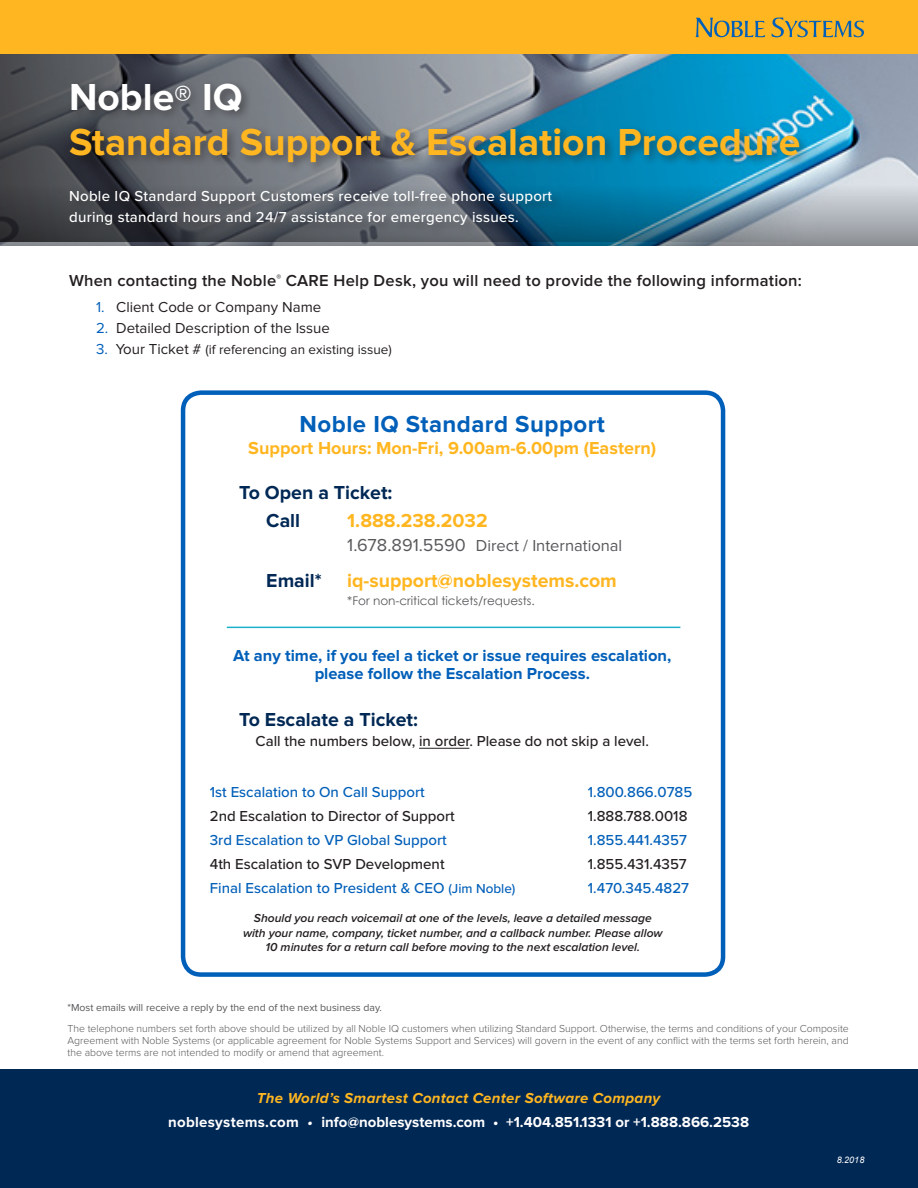
<style>
.page{position:relative;width:918px;height:1188px;background:#fff}
.page>*{position:absolute;margin:0;border:0;box-sizing:border-box;transform-origin:0 0}
.t1{font:700 39px/45px "Proxima Nova";color:#ffb620}
.t2{font:700 24px "Proxima Nova";letter-spacing:.02em;color:#005fb9}
.t3{font:700 19.5px "Proxima Nova";color:#002855}
.t4{font:700 19.5px "Proxima Nova";color:#ffb620}
.t5{font:700 18px "Proxima Nova";color:#ffb620}
.t6{font:700 16.5px "Proxima Nova";color:#005fb9}
.t7{font:600 16.5px "Proxima Nova";letter-spacing:.015em;color:#231f20}
.t8{font:16.5px "Proxima Nova";color:#57585a}
.t9{font:500 15px "Proxima Nova";color:#005fb9}
.t10{font:500 15px "Proxima Nova";color:#231f20}
.t11{font:500 15px/21px "Proxima Nova";letter-spacing:.02em;color:#fff}
.t12{font:700 15px "Proxima Nova";color:#fff}
.t13{font:15px "Proxima Nova";color:#231f20}
.t14{font:italic 700 15px "Proxima Nova";letter-spacing:.02em;color:#ffb620}
.t15{font:13.5px "Proxima Nova";color:#231f20}
.t16{font:italic 600 12px "Proxima Nova";color:#231f20}
.t17{font:12px "Century Gothic";color:#57585a}
.t18{font:300 10.5px/12px "Proxima Nova";color:#57585a;text-align:justify}
.t19{font:10.5px "Proxima Nova";color:#57585a}
.t20{font:italic 9px "Arial";color:#fff}
.s1{color:#fff}
.s2{font-size:36px;color:#fff}
.s3{color:#005fb9}
.s4{font-size:15px;color:#005fb9}
.s5{font-size:15px}
.s6{font-size:18px}
.s7{font-size:13.5px}
.s8{font-style:italic}
</style>
<div class="page">
<svg style="left:0;top:54px;width:918px;height:131px;background:#607f91"></svg>
<svg style="left:0;top:185px;width:918px;height:60px;background:#5a7e8f"></svg>
<div style="left:0;top:0;width:918px;height:54px;background:#ffb620"></div>
<svg style="left:696px;top:18px;width:69px;height:19px"></svg>
<svg style="left:772px;top:17px;width:92px;height:20px"></svg>
<div style="left:0;top:1069px;width:918px;height:118px;background:#002855"></div>
<div style="left:67px;top:188px;width:498px;height:49px;background:#231f20;opacity:.5"></div>
<div style="left:67px;top:79px;width:744px;height:95px;background:#231f20;opacity:.5"></div>
<hr style="left:419px;top:748px;width:50px;height:1px;background:#231f20">
<div style="left:181px;top:390px;width:544px;height:587px;border:4px solid #005fb9;border-radius:18px"></div>
<hr style="left:227px;top:627px;width:453px;height:1px;background:#1cb0ca">
<p class="t1" style="left:69px;top:76px;width:733px"><span class="s1">Noble</span><span class="s2">®</span> <span class="s1">IQ<br></span>Standard Support &amp; Escalation Procedure</p>
<p class="t11" style="left:69px;top:185px;width:485px">Noble IQ Standard Support Customers receive toll-free phone support during standard hours and 24/7 assistance for emergency issues.</p>
<p class="t7" style="left:69px;top:271px;width:734px">When contacting the Noble<sup>®</sup> CARE Help Desk, you will need to provide the following information:</p>
<p class="t13" style="left:96px;top:298px;width:227px"><span class="s3">1.</span> Client Code or Company Name</p>
<p class="t13" style="left:96px;top:319px;width:235px"><span class="s3">2.</span> Detailed Description of the Issue</p>
<p class="t15" style="left:96px;top:342px;width:297px"><span class="s4">3.</span> <span class="s5">Your Ticket #</span> (if referencing an existing issue)</p>
<p class="t2" style="left:300px;top:410px;width:307px">Noble IQ Standard Support</p>
<p class="t5" style="left:248px;top:438px;width:410px">Support Hours: Mon-Fri, 9.00am-6.00pm (Eastern)</p>
<p class="t3" style="left:239px;top:481px;width:155px">To Open a Ticket:</p>
<p class="t3" style="left:266px;top:509px;width:35px">Call</p>
<p class="t4" style="left:347px;top:509px;width:142px">1.888.238.2032</p>
<p class="t8" style="left:347px;top:536px;width:277px"><span class="s6">1.678.891.5590</span> Direct / International</p>
<p class="t3" style="left:266px;top:569px;width:57px">Email*</p>
<p class="t4" style="left:347px;top:569px;width:271px">iq-support@noblesystems.com</p>
<p class="t17" style="left:347px;top:592px;width:189px">*For non-critical tickets/requests.</p>
<p class="t6" style="left:233px;top:646px;width:440px">At any time, if you feel a ticket or issue requires escalation,</p>
<p class="t6" style="left:315px;top:664px;width:277px">please follow the Escalation Process.</p>
<p class="t3" style="left:239px;top:709px;width:180px">To Escalate a Ticket:</p>
<p class="t10" style="left:256px;top:730px;width:395px">Call the numbers below, in order. Please do not skip a level.</p>
<p class="t9" style="left:210px;top:781px;width:216px">1st Escalation to On Call Support</p>
<p class="t9" style="left:588px;top:781px;width:106px">1.800.866.0785</p>
<p class="t10" style="left:210px;top:805px;width:247px">2nd Escalation to Director of Support</p>
<p class="t10" style="left:588px;top:805px;width:101px">1.888.788.0018</p>
<p class="t9" style="left:210px;top:829px;width:238px">3rd Escalation to VP Global Support</p>
<p class="t9" style="left:588px;top:829px;width:100px">1.855.441.4357</p>
<p class="t10" style="left:210px;top:853px;width:236px">4th Escalation to SVP Development</p>
<p class="t10" style="left:588px;top:853px;width:100px">1.855.431.4357</p>
<p class="t9" style="left:210px;top:877px;width:307px">Final Escalation to President &amp; CEO <span class="s7">(Jim Noble)</span></p>
<p class="t9" style="left:588px;top:877px;width:103px">1.470.345.4827</p>
<p class="t16" style="left:254px;top:911px;width:399px">Should you reach voicemail at one of the levels, leave a detailed message</p>
<p class="t16" style="left:243px;top:926px;width:421px">with your name, company, ticket number, and a callback number. Please allow</p>
<p class="t16" style="left:266px;top:940px;width:376px">10 minutes for a return call before moving to the next escalation level.</p>
<p class="t19" style="left:68px;top:1001px;width:316px">*Most emails will receive a reply by the end of the next business day.</p>
<p class="t18" style="left:68px;top:1022px;width:783px">The telephone numbers set forth above should be utilized by all Noble IQ customers when utilizing Standard Support. Otherwise, the terms and conditions of your Composite Agreement with Noble Systems (or applicable agreement for Noble Systems Support and Services) will govern in the event of any conflict with the terms set forth herein, and the above terms are not intended to modify or amend that agreement.</p>
<p class="t14" style="left:257px;top:1090px;width:405px">The World’s Smartest Contact Center Software Company</p>
<p class="t12" style="left:168px;top:1114px;width:583px">noblesystems.com <span class="s8">•</span> info@noblesystems.com • +1.404.851.1331 or +1.888.866.2538</p>
<p class="t20" style="left:837px;top:1154px;width:29px">8.2018</p>
</div>
